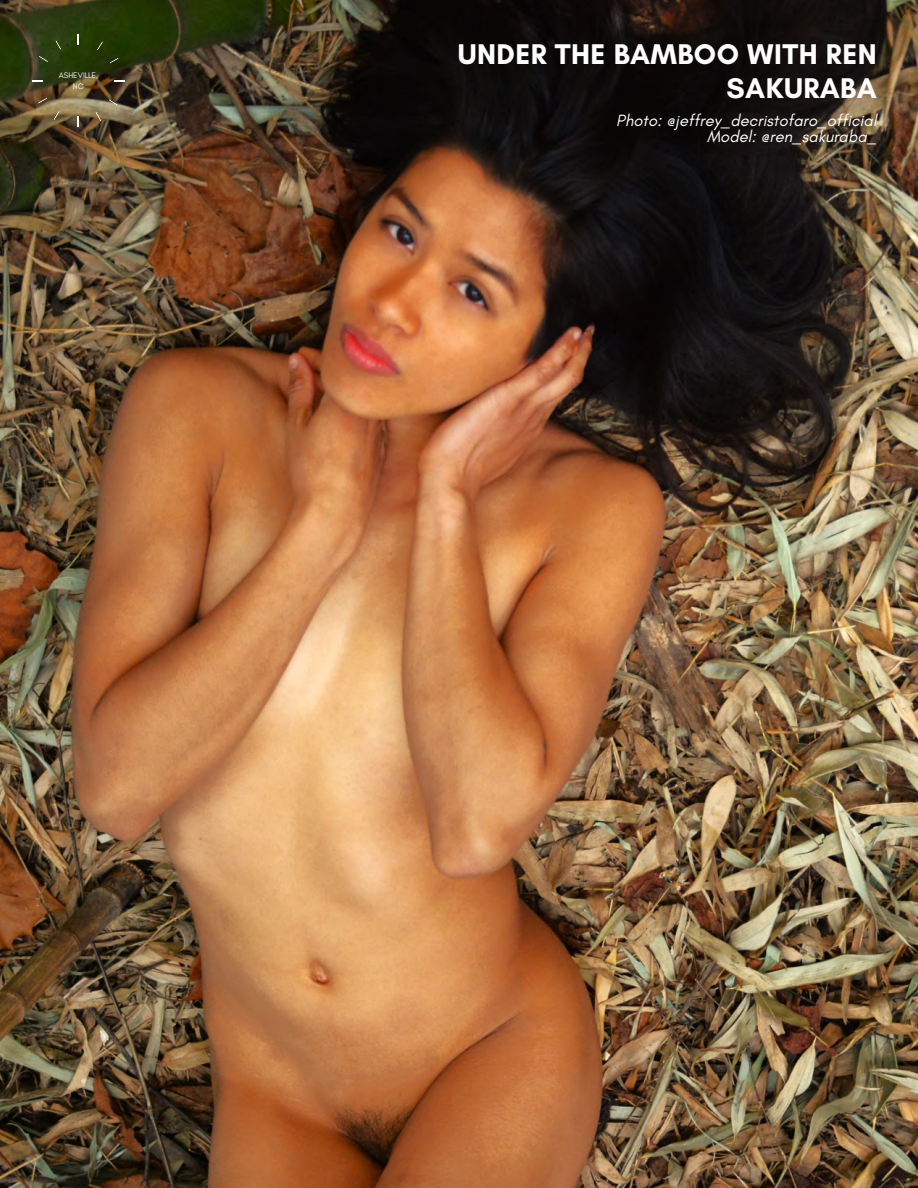
<style>
.page{position:relative;width:918px;height:1188px;background:#fff}
.page>*{position:absolute;margin:0;border:0;box-sizing:border-box;transform-origin:0 0}
.t1{font:700 29.1px/34.5px "Glacial Indifference";letter-spacing:.015em;color:#fff;text-align:right}
.t2{font:italic 16.65px "Glacial Indifference";color:#fff}
.t3{font:8.1px/11.2px "Glacial Indifference";color:#fff;text-align:center}
</style>
<div class="page">
<img style="left:0;top:0;width:918px;height:1188px">
<svg style="left:53px;top:111px;width:7px;height:9px"></svg>
<svg style="left:97px;top:41px;width:6px;height:10px"></svg>
<svg style="left:39px;top:56px;width:9px;height:6px"></svg>
<svg style="left:108px;top:99px;width:10px;height:7px"></svg>
<svg style="left:38px;top:98px;width:9px;height:6px"></svg>
<svg style="left:109px;top:58px;width:10px;height:6px"></svg>
<svg style="left:55px;top:40px;width:6px;height:10px"></svg>
<svg style="left:95px;top:112px;width:6px;height:9px"></svg>
<p class="t3" style="left:59px;top:70px;width:41px">ASHEVILLE,<br>NC</p>
<h1 class="t1" style="left:458px;top:36px;width:420px">UNDER THE BAMBOO WITH REN<br>SAKURABA</h1>
<p class="t2" style="left:616px;top:111px;width:262px">Photo: @jeffrey_decristofaro_official</p>
<p class="t2" style="left:707px;top:126px;width:171px">Model: @ren_sakuraba_</p>
</div>
